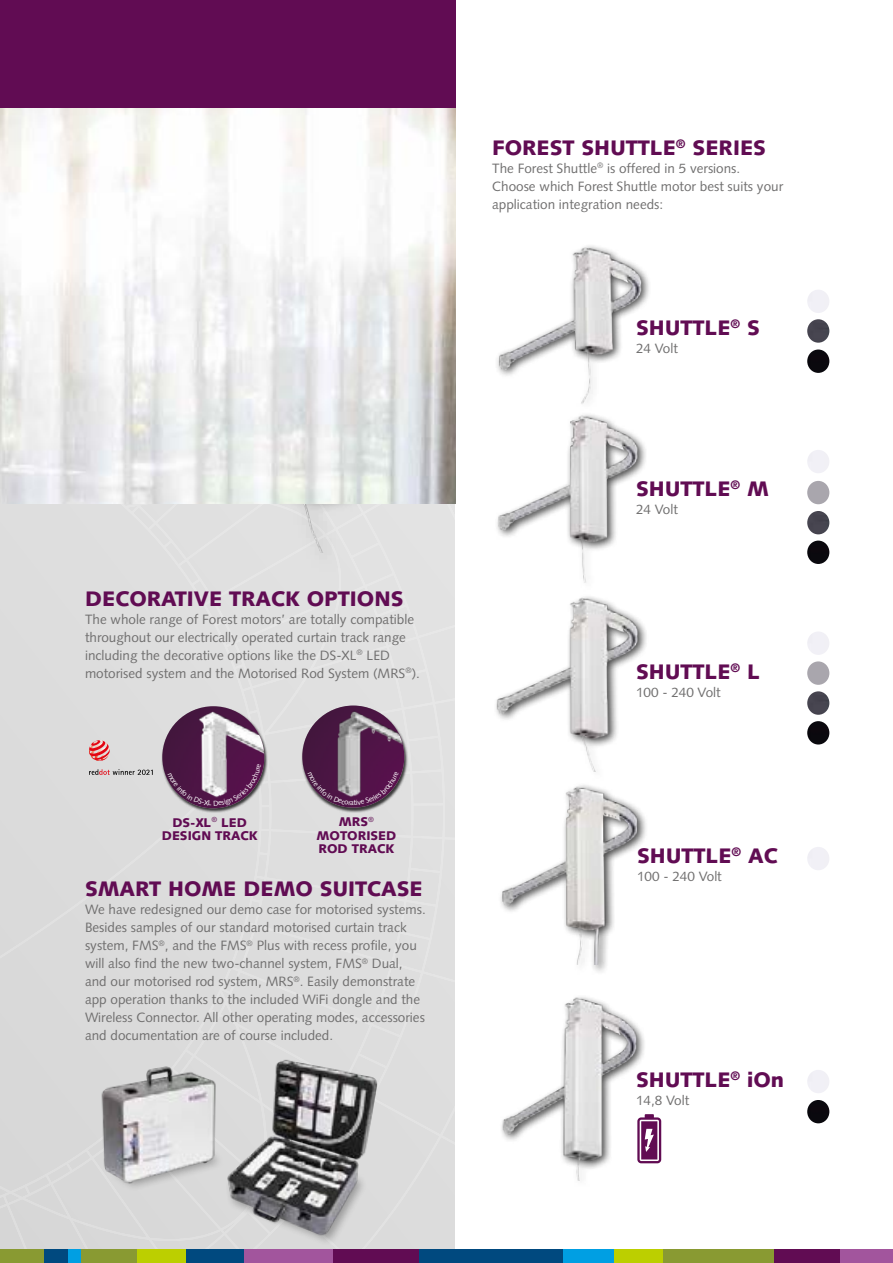
<style>
.page{position:relative;width:893px;height:1263px;background:#fff}
.page>*{position:absolute;margin:0;border:0;box-sizing:border-box;transform-origin:0 0}
.t1{font:900 21px "Syntax";color:#610c53}
.t2{font:13.5px/18px "Syntax";color:#706f6f}
.t3{font:900 12.6px/13.5px "Syntax";color:#610c53;text-align:center}
</style>
<div class="page">
<div style="left:0;top:504px;width:455px;height:746px;background:#ddd"></div>
<div style="left:0;top:0;width:455px;height:108px;background:#610c53"></div>
<div style="left:243px;top:1250px;width:90px;height:13px;background:#a2559d"></div>
<div style="left:836px;top:1250px;width:57px;height:13px;background:#a2559d"></div>
<div style="left:0;top:1250px;width:44px;height:13px;background:#899a32"></div>
<div style="left:68px;top:1250px;width:13px;height:13px;background:#009fe3"></div>
<div style="left:562px;top:1250px;width:52px;height:13px;background:#009fe3"></div>
<div style="left:186px;top:1250px;width:58px;height:13px;background:#00497f"></div>
<div style="left:418px;top:1250px;width:144px;height:13px;background:#00497f"></div>
<div style="left:44px;top:1250px;width:24px;height:13px;background:#00497f"></div>
<div style="left:333px;top:1250px;width:85px;height:13px;background:#610c53"></div>
<div style="left:774px;top:1250px;width:66px;height:13px;background:#610c53"></div>
<div style="left:81px;top:1250px;width:57px;height:13px;background:#899a32"></div>
<div style="left:662px;top:1250px;width:112px;height:13px;background:#899a32"></div>
<div style="left:138px;top:1250px;width:48px;height:13px;background:#bccf00"></div>
<div style="left:614px;top:1250px;width:49px;height:13px;background:#bccf00"></div>
<div style="left:301px;top:706px;width:107px;height:106px;background:#000;opacity:.75"></div>
<img style="left:302px;top:705px;width:102px;height:97px">
<img style="left:497px;top:246px;width:152px;height:150px">
<img style="left:496px;top:596px;width:151px;height:176px">
<img style="left:500px;top:785px;width:146px;height:180px">
<img style="left:501px;top:997px;width:161px;height:183px">
<div style="left:132px;top:223px;width:292px;height:350px;background:#e0e0e0"></div>
<img style="left:122px;top:504px;width:324px;height:48px">
<div style="left:161px;top:706px;width:107px;height:107px;background:#000;opacity:.75"></div>
<img style="left:162px;top:706px;width:102px;height:102px;border-radius:51px">
<img style="left:178px;top:706px;width:86px;height:102px">
<img style="left:497px;top:396px;width:149px;height:186px">
<svg style="left:637px;top:1114px;width:24px;height:49px"></svg>
<svg style="left:89px;top:769px;width:64px;height:6px"></svg>
<svg style="left:89px;top:740px;width:21px;height:21px"></svg>
<img style="left:0;top:108px;width:455px;height:396px">
<img style="left:807px;top:319px;width:22px;height:24px">
<img style="left:807px;top:349px;width:22px;height:24px">
<img style="left:807px;top:541px;width:22px;height:23px">
<div style="left:807px;top:661px;width:22px;height:24px;background:#a9a6ad;border-radius:50%"></div>
<img style="left:807px;top:721px;width:22px;height:23px">
<img style="left:807px;top:1100px;width:22px;height:23px">
<img style="left:807px;top:511px;width:22px;height:23px">
<img style="left:807px;top:691px;width:22px;height:24px">
<div style="left:807px;top:481px;width:22px;height:23px;background:#a9a6ad;border-radius:50%"></div>
<img style="left:66px;top:1051px;width:143px;height:140px">
<img style="left:209px;top:1035px;width:210px;height:210px">
<svg style="left:308px;top:772px;width:91px;height:33px;background:#71496b"></svg>
<svg style="left:168px;top:764px;width:93px;height:42px;background:#7a5274"></svg>
<h1 class="t1" style="left:85px;top:586px;width:320px">DECORATIVE TRACK OPTIONS</h1>
<p class="t2" style="left:85px;top:610px;width:336px">The whole range of Forest motors’ are totally compatible throughout our electrically operated curtain track range including the decorative options like the DS-XL<sup>®</sup> LED motorised system and the Motorised Rod System (MRS<sup>®</sup>).</p>
<p class="t3" style="left:162px;top:815px;width:98px">DS-XL<sup>®</sup> LED<br>DESIGN TRACK</p>
<p class="t3" style="left:316px;top:815px;width:82px">MRS<sup>®<br></sup>MOTORISED<br>ROD TRACK</p>
<h1 class="t1" style="left:85px;top:877px;width:339px">SMART HOME DEMO SUITCASE</h1>
<p class="t2" style="left:85px;top:901px;width:342px">We have redesigned our demo case for motorised systems.<br>Besides samples of our standard motorised curtain track system, FMS<sup>®</sup>, and the FMS<sup>®</sup> Plus with recess profile, you will also find the new two-channel system, FMS<sup>®</sup> Dual, and our motorised rod system, MRS<sup>®</sup>. Easily demonstrate app operation thanks to the included WiFi dongle and the Wireless Connector. All other operating modes, accessories and documentation are of course included.</p>
<h1 class="t1" style="left:492px;top:135px;width:275px">FOREST SHUTTLE<sup>®</sup> SERIES</h1>
<p class="t2" style="left:492px;top:159px;width:292px">The Forest Shuttle<sup>®</sup> is offered in 5 versions.<br>Choose which Forest Shuttle motor best suits your application integration needs:</p>
<h1 class="t1" style="left:636px;top:315px;width:125px">SHUTTLE<sup>®</sup> S</h1>
<p class="t2" style="left:636px;top:339px;width:43px">24 Volt</p>
<h1 class="t1" style="left:636px;top:476px;width:134px">SHUTTLE<sup>®</sup> M</h1>
<p class="t2" style="left:636px;top:500px;width:43px">24 Volt</p>
<h1 class="t1" style="left:636px;top:660px;width:125px">SHUTTLE<sup>®</sup> L</h1>
<p class="t2" style="left:636px;top:684px;width:86px">100 - 240 Volt</p>
<h1 class="t1" style="left:637px;top:844px;width:142px">SHUTTLE<sup>®</sup> AC</h1>
<p class="t2" style="left:637px;top:868px;width:86px">100 - 240 Volt</p>
<h1 class="t1" style="left:636px;top:1067px;width:150px">SHUTTLE<sup>®</sup> iOn</h1>
<p class="t2" style="left:636px;top:1091px;width:55px">14,8 Volt</p>
</div>
